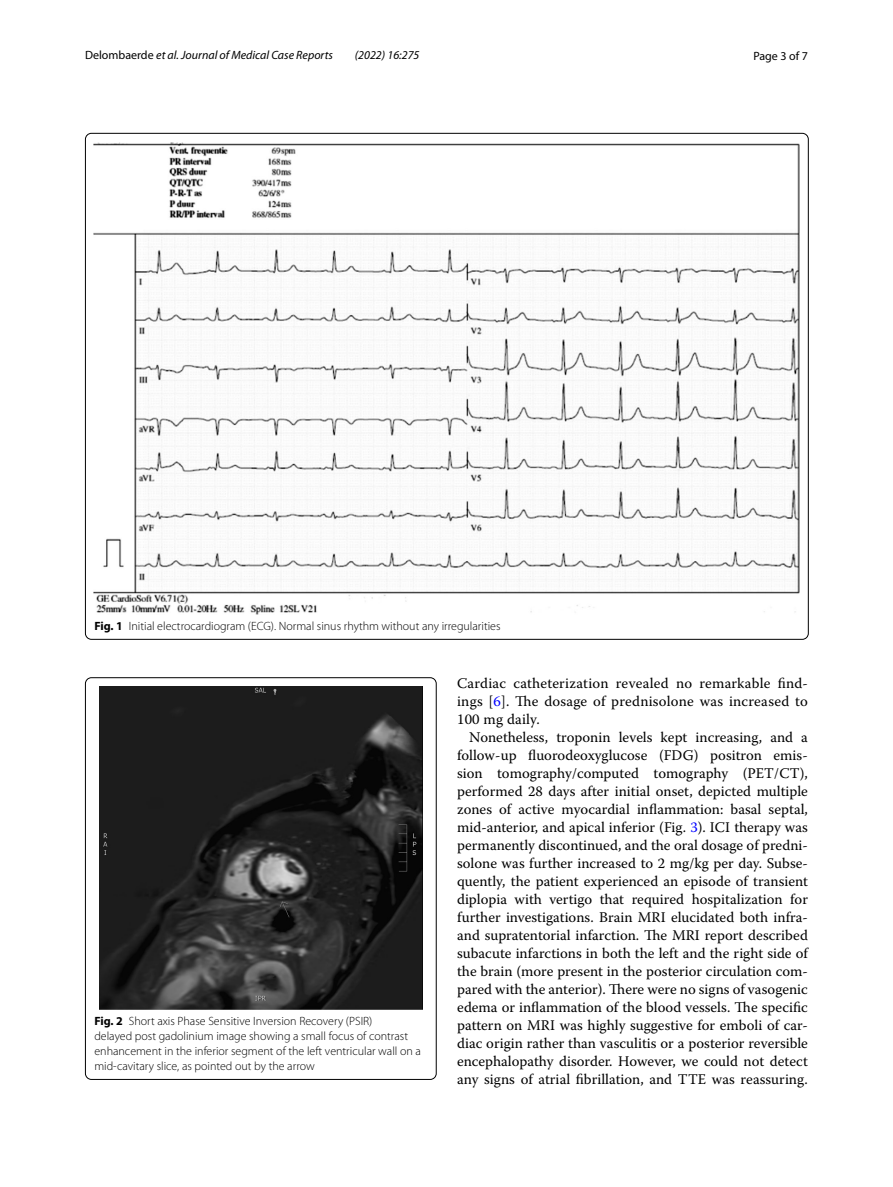
<style>
.page{position:relative;width:893px;height:1187px;background:#fff}
.page>*{position:absolute;margin:0;border:0;box-sizing:border-box;transform-origin:0 0}
.t1{font:14.7px/18px "Warnock Pro";letter-spacing:.01em;color:#000;text-align:justify}
.t2{font:300 12px/15px "Myriad Pro";color:#000}
.t3{font:italic 12px "Myriad Pro";color:#000}
.t4{font:12px "Myriad Pro";color:#000}
.s1{font-style:normal}
.s2{font-weight:700}
.s3{color:#00f}
</style>
<div class="page">
<img style="left:94px;top:142px;width:706px;height:472px">
<img style="left:99px;top:686px;width:323px;height:323px">
<div style="left:85px;top:677px;width:351px;height:402px;border:1px solid #000;border-radius:6px"></div>
<p class="t3" style="left:85px;top:48px;width:249px"><span class="s1">Delombaerde</span> et al. Journal of Medical Case Reports</p>
<p class="t3" style="left:355px;top:48px;width:66px">(2022) 16:275</p>
<p class="t4" style="left:753px;top:48px;width:56px">Page 3 of 7</p>
<p class="t2" style="left:94px;top:618px;width:408px"><span class="s2">Fig. 1</span> Initial electrocardiogram (ECG). Normal sinus rhythm without any irregularities</p>
<p class="t2" style="left:94px;top:1013px;width:328px"><span class="s2">Fig. 2</span> Short axis Phase Sensitive Inversion Recovery (PSIR)<br>delayed post gadolinium image showing a small focus of contrast enhancement in the inferior segment of the left ventricular wall on a mid-cavitary slice, as pointed out by the arrow</p>
<p class="t1" style="left:457px;top:674px;width:352px">Cardiac catheterization revealed no remarkable find&shy;ings [<span class="s3">6</span>]. The dosage of prednisolone was increased to 100 mg daily.</p>
<p class="t1" style="left:457px;top:728px;width:352px;text-indent:12px">Nonetheless, troponin levels kept increasing, and a follow-up fluorodeoxyglucose (FDG) positron emis&shy;sion tomography/computed tomography (PET/CT), performed 28 days after initial onset, depicted multiple zones of active myocardial inflammation: basal septal, mid-anterior, and apical inferior (Fig. <span class="s3">3</span>). ICI therapy was permanently discontinued, and the oral dosage of predni&shy;solone was further increased to 2 mg/kg per day. Subse&shy;quently, the patient experienced an episode of transient diplopia with vertigo that required hospitalization for further investigations. Brain MRI elucidated both infra&shy;and supratentorial infarction. The MRI report described subacute infarctions in both the left and the right side of the brain (more present in the posterior circulation com&shy;pared with the anterior). There were no signs of vasogenic edema or inflammation of the blood vessels. The specific pattern on MRI was highly suggestive for emboli of car&shy;diac origin rather than vasculitis or a posterior reversible encephalopathy disorder. However, we could not detect any signs of atrial fibrillation, and TTE was reassuring.</p>
</div>
